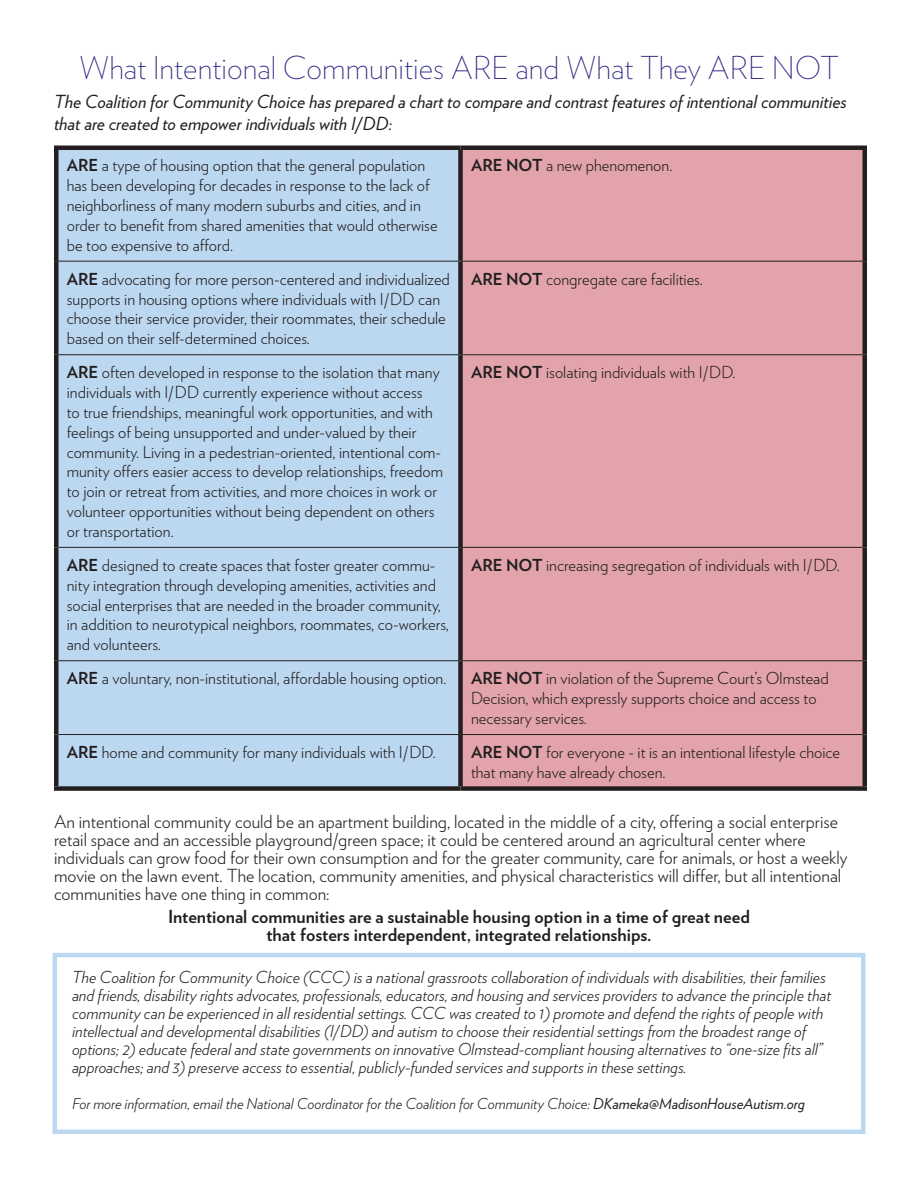
<style>
.page{position:relative;width:918px;height:1188px;background:#fff}
.page>*{position:absolute;margin:0;border:0;box-sizing:border-box;transform-origin:0 0}
.t1{font:200 31.5px "Verlag";color:#2b2782}
.t2{font:300 18px/18px "Verlag";color:#231f20}
.t3{font:italic 18px/21.6px "Verlag";color:#231f20}
.t4{font:700 18px "Verlag";color:#231f20}
.t5{font:300 16.5px/19.8px "Verlag";color:#231f20}
.t6{font:italic 300 16.5px/18px "Verlag";color:#231f20}
.t7{font:italic 300 15px "Verlag";color:#231f20}
.s1{font-weight:700}
.s2{font-weight:400}
</style>
<div class="page">
<div style="left:52px;top:953px;width:814px;height:181px;border:4px solid #bcd8f1"></div>
<div style="left:58px;top:150px;width:400px;height:636px;background:#bcd8f1"></div>
<div style="left:463px;top:150px;width:399px;height:636px;background:#e2a4aa"></div>
<hr style="left:54px;top:146px;width:406px;height:4px;background:#231f20">
<hr style="left:54px;top:150px;width:4px;height:111px;background:#231f20">
<hr style="left:460px;top:146px;width:407px;height:4px;background:#231f20">
<div style="left:458px;top:150px;width:5px;height:111px;background:#231f20"></div>
<div style="left:862px;top:150px;width:5px;height:111px;background:#231f20"></div>
<hr style="left:54px;top:261px;width:4px;height:94px;background:#231f20">
<div style="left:458px;top:262px;width:5px;height:92px;background:#231f20"></div>
<div style="left:862px;top:261px;width:5px;height:94px;background:#231f20"></div>
<hr style="left:54px;top:355px;width:4px;height:192px;background:#231f20">
<div style="left:458px;top:355px;width:5px;height:192px;background:#231f20"></div>
<div style="left:862px;top:355px;width:5px;height:192px;background:#231f20"></div>
<hr style="left:54px;top:547px;width:4px;height:114px;background:#231f20">
<div style="left:458px;top:548px;width:5px;height:112px;background:#231f20"></div>
<div style="left:862px;top:547px;width:5px;height:114px;background:#231f20"></div>
<hr style="left:54px;top:661px;width:4px;height:74px;background:#231f20">
<div style="left:458px;top:661px;width:5px;height:73px;background:#231f20"></div>
<div style="left:862px;top:661px;width:5px;height:74px;background:#231f20"></div>
<hr style="left:54px;top:735px;width:4px;height:51px;background:#231f20">
<div style="left:458px;top:735px;width:5px;height:51px;background:#231f20"></div>
<div style="left:862px;top:735px;width:5px;height:51px;background:#231f20"></div>
<div style="left:54px;top:786px;width:406px;height:5px;background:#231f20"></div>
<div style="left:460px;top:786px;width:407px;height:5px;background:#231f20"></div>
<hr style="left:58px;top:261px;width:402px;height:1px;background:#231f20">
<hr style="left:460px;top:261px;width:402px;height:1px;background:#231f20">
<hr style="left:58px;top:354px;width:402px;height:1px;background:#231f20">
<hr style="left:460px;top:354px;width:402px;height:1px;background:#231f20">
<hr style="left:58px;top:547px;width:402px;height:1px;background:#231f20">
<hr style="left:460px;top:547px;width:402px;height:1px;background:#231f20">
<hr style="left:58px;top:660px;width:402px;height:1px;background:#231f20">
<hr style="left:460px;top:660px;width:402px;height:1px;background:#231f20">
<hr style="left:58px;top:734px;width:402px;height:1px;background:#231f20">
<hr style="left:460px;top:734px;width:402px;height:1px;background:#231f20">
<p class="t1" style="left:79px;top:45px;width:762px">What Intentional Communities ARE and What They ARE NOT</p>
<p class="t3" style="left:54px;top:90px;width:794px">The Coalition for Community Choice has prepared a chart to compare and contrast features of intentional communities that are created to empower individuals with I/DD:</p>
<p class="t5" style="left:67px;top:155px;width:372px"><span class="s1">ARE</span> a type of housing option that the general population has been developing for decades in response to the lack of neighborliness of many modern suburbs and cities, and in order to benefit from shared amenities that would otherwise be too expensive to afford.</p>
<p class="t5" style="left:471px;top:155px;width:203px"><span class="s1">ARE NOT</span> a new phenomenon.</p>
<p class="t5" style="left:67px;top:268px;width:385px"><span class="s1">ARE</span> advocating for more person-centered and individualized supports in housing options where individuals with I/DD can choose their service provider, their roommates, their schedule based on their self-determined choices.</p>
<p class="t5" style="left:471px;top:268px;width:233px"><span class="s1">ARE NOT</span> congregate care facilities.</p>
<p class="t5" style="left:67px;top:362px;width:378px"><span class="s1">ARE</span> often developed in response to the isolation that many individuals with I/DD currently experience without access<br>to true friendships, meaningful work opportunities, and with feelings of being unsupported and under-valued by their community. Living in a pedestrian-oriented, intentional com&shy;munity offers easier access to develop relationships, freedom to join or retreat from activities, and more choices in work or volunteer opportunities without being dependent on others or transportation.</p>
<p class="t5" style="left:471px;top:362px;width:266px"><span class="s1">ARE NOT</span> isolating individuals with I/DD.</p>
<p class="t5" style="left:67px;top:554px;width:384px"><span class="s1">ARE</span> designed to create spaces that foster greater commu&shy;nity integration through developing amenities, activities and social enterprises that are needed in the broader community, in addition to neurotypical neighbors, roommates, co-workers, and volunteers.</p>
<p class="t5" style="left:471px;top:554px;width:370px"><span class="s1">ARE NOT</span> increasing segregation of individuals with I/DD.</p>
<p class="t5" style="left:67px;top:668px;width:381px"><span class="s1">ARE</span> a voluntary, non-institutional, affordable housing option.</p>
<p class="t5" style="left:471px;top:668px;width:359px"><span class="s1">ARE NOT</span> in violation of the Supreme Court’s Olmstead<br>Decision, which expressly supports choice and access to necessary services.</p>
<p class="t5" style="left:67px;top:741px;width:371px"><span class="s1">ARE</span> home and community for many individuals with I/DD.</p>
<p class="t5" style="left:471px;top:741px;width:371px"><span class="s1">ARE NOT</span> for everyone - it is an intentional lifestyle choice that many have already chosen.</p>
<p class="t2" style="left:54px;top:812px;width:786px">An intentional community could be an apartment building, located in the middle of a city, offering a social enterprise</p>
<p class="t2" style="left:54px;top:830px;width:795px">retail space and an accessible playground/green space; it could be centered around an agricultural center where individuals can grow food for their own consumption and for the greater community, care for animals, or host a weekly movie on the lawn event. The location, community amenities, and physical characteristics will differ, but all intentional communities have one thing in common:</p>
<p class="t4" style="left:168px;top:902px;width:583px">Intentional communities are a sustainable housing option in a time of great need</p>
<p class="t4" style="left:266px;top:920px;width:387px">that fosters interdependent, integrated relationships.</p>
<p class="t6" style="left:72px;top:966px;width:761px">The Coalition for Community Choice (CCC) is a national grassroots collaboration of individuals with disabilities, their families and friends, disability rights advocates, professionals, educators, and housing and services providers to advance the principle that community can be experienced in all residential settings. CCC was created to 1) promote and defend the rights of people with intellectual and developmental disabilities (I/DD) and autism to choose their residential settings from the broadest range of options; 2) educate federal and state governments on innovative Olmstead-compliant housing alternatives to “one-size fits all” approaches; and 3) preserve access to essential, publicly-funded services and supports in these settings.</p>
<p class="t7" style="left:72px;top:1092px;width:734px">For more information, email the National Coordinator for the Coalition for Community Choice: <span class="s2">DKameka@MadisonHouseAutism.org</span></p>
</div>
